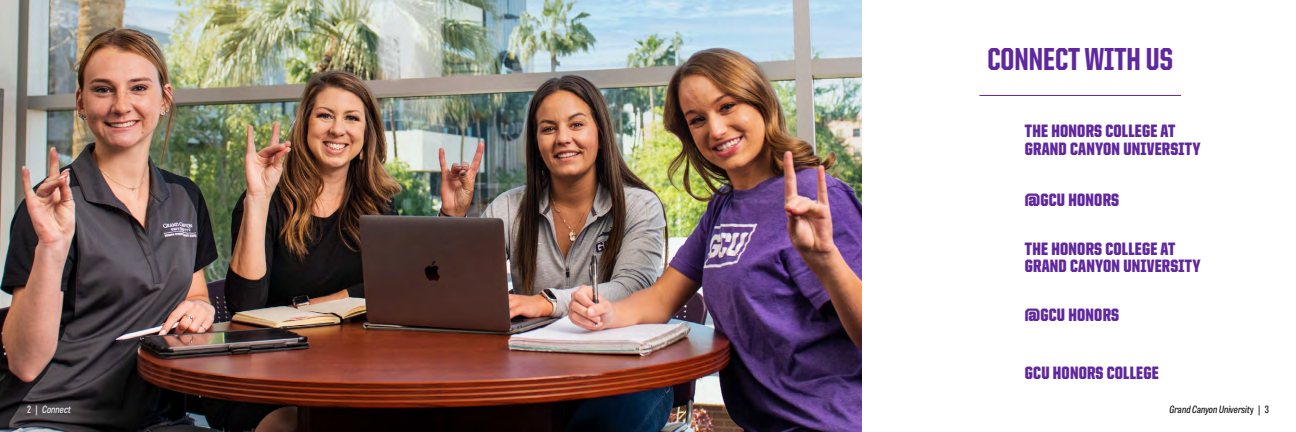
<style>
.page{position:relative;width:1296px;height:432px;background:#fff}
.page>*{position:absolute;margin:0;border:0;box-sizing:border-box;transform-origin:0 0}
.t1{font:800 31.9px "United Sans Cond";color:#60279e}
.t2{font:900 18px/17.6px "United Sans Cond";letter-spacing:.01em;color:#60279e}
.t3{font:italic 10px "Tablet Gothic Condensed";color:#000}
.t4{font:italic 10px "Tablet Gothic Condensed";color:#fff}
.s1{font-style:normal}
</style>
<div class="page">
<img style="left:0;top:0;width:861px;height:432px">
<hr style="left:979px;top:95px;width:202px;height:1px;background:#60279e">
<h1 class="t1" style="left:987px;top:43px;width:187px">CONNECT WITH US</h1>
<p class="t2" style="left:1025px;top:122px;width:177px">THE HONORS COLLEGE AT<br>GRAND CANYON UNIVERSITY</p>
<p class="t2" style="left:1025px;top:191px;width:96px">@GCU HONORS</p>
<p class="t2" style="left:1025px;top:240px;width:177px">THE HONORS COLLEGE AT<br>GRAND CANYON UNIVERSITY</p>
<p class="t2" style="left:1025px;top:306px;width:96px">@GCU HONORS</p>
<p class="t2" style="left:1025px;top:364px;width:135px">GCU HONORS COLLEGE</p>
<p class="t4" style="left:27px;top:402px;width:45px"><span class="s1">2 |</span> Connect</p>
<p class="t4" style="left:42px;top:402px;width:46px">Topic of Page</p>
<p class="t3" style="left:1169px;top:402px;width:101px">Grand Canyon Universit<span class="s1">y | 3</span></p>
</div>
